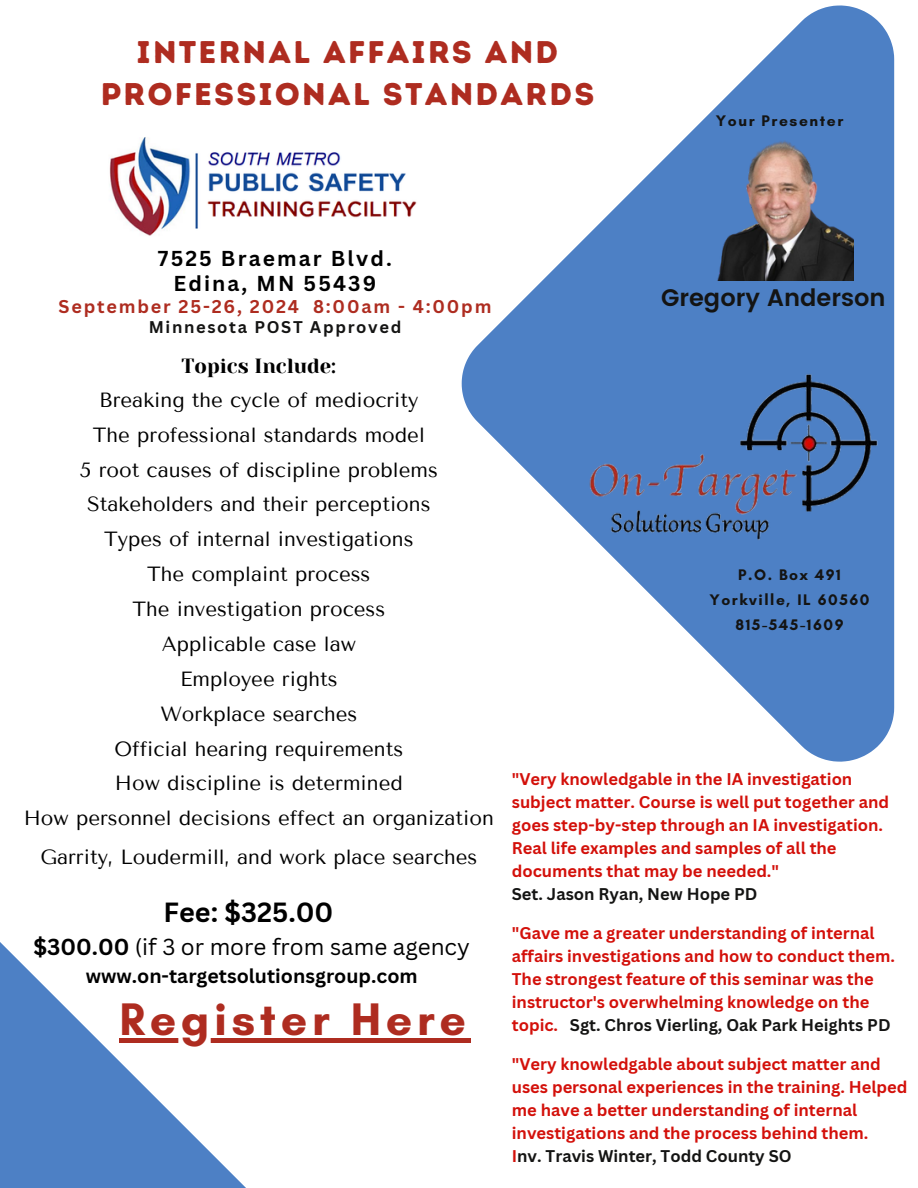
<style>
.page{position:relative;width:918px;height:1188px;background:#fff}
.page>*{position:absolute;margin:0;border:0;box-sizing:border-box;transform-origin:0 0}
.t1{font:700 46.5px "Glacial Indifference";letter-spacing:.1em;color:#ae2c20}
.t2{font:31.35px/41.7px "Intro Rust Base";letter-spacing:.07em;color:#ae2c20;text-align:center}
.t3{font:700 27px "Canva Sans";color:#000}
.t4{font:600 23.85px "Poppins";color:#141413}
.t5{font:22.5px "Canva Sans";color:#000}
.t6{font:700 21px/24.8px "Canva Sans";letter-spacing:.1em;color:#000;text-align:center}
.t7{font:20.4px/34.8px "Tenor Sans";color:#000;text-align:center}
.t8{font:700 19.5px "Canva Sans";color:#000}
.t9{font:700 18px "Canva Sans";letter-spacing:.1em;color:#ae2c20}
.t10{font:700 16.5px/23px "Canva Sans";color:#d3100a}
.t11{font:700 16.5px "Canva Sans";color:#141413}
.t12{font:700 16.5px "Canva Sans";letter-spacing:.1em;color:#141413}
.t13{font:700 15.6px/24.9px "Glacial Indifference";letter-spacing:.1em;color:#141413;text-align:center}
.s1{font-family:"Yeseva One"}
.s2{font-weight:700}
.s3{color:#141413}
</style>
<div class="page">
<svg style="left:462px;top:5px;width:432px;height:757px"></svg>
<svg style="left:0;top:942px;width:246px;height:246px;fill:#4d80c5"></svg>
<img style="left:713px;top:139px;width:140px;height:142px">
<img style="left:582px;top:370px;width:301px;height:179px">
<div style="left:119px;top:1038px;width:352px;height:5px;background:#ae2c20"></div>
<img style="left:109px;top:137px;width:308px;height:99px">
<p class="t2" style="left:101px;top:31px;width:495px">INTERNAL AFFAIRS AND<br>PROFESSIONAL STANDARDS</p>
<h5 class="t6" style="left:158px;top:245px;width:235px">7525 Braemar Blvd.<br>Edina, MN 55439</h5>
<h5 class="t9" style="left:59px;top:294px;width:434px">September 25-26, 2024 8:00am - 4:00pm</h5>
<h5 class="t12" style="left:149px;top:316px;width:254px">Minnesota POST Approved</h5>
<h5 class="t13" style="left:716px;top:108px;width:129px">Your Presenter</h5>
<h5 class="t4" style="left:661px;top:283px;width:226px">Gregory Anderson</h5>
<h3 class="t7" style="left:24px;top:349px;width:472px"><span class="s1">Topics Include:<br></span>Breaking the cycle of mediocrity<br>The professional standards model<br>5 root causes of discipline problems<br>Stakeholders and their perceptions<br>Types of internal investigations<br>The complaint process<br>The investigation process<br>Applicable case law<br>Employee rights<br>Workplace searches<br>Official hearing requirements<br>How discipline is determined<br>How personnel decisions effect an organization</h3>
<h3 class="t7" style="left:40px;top:839px;width:439px">Garrity, Loudermill, and work place searches</h3>
<h4 class="t3" style="left:164px;top:893px;width:171px">Fee: $325.00</h4>
<h4 class="t5" style="left:34px;top:931px;width:438px"><span class="s2">$300.00</span> (if 3 or more from same agency</h4>
<h4 class="t8" style="left:86px;top:962px;width:334px">www.on-targetsolutionsgroup.com</h4>
<p class="t1" style="left:119px;top:990px;width:348px">Register Here</p>
<h2 class="t13" style="left:709px;top:562px;width:162px">P.O. Box 491<br>Yorkville, IL 60560<br>815-545-1609</h2>
<p class="t10" style="left:512px;top:767px;width:379px">"Very knowledgable in the IA investigation subject matter. Course is well put together and goes step-by-step through an IA investigation.<br>Real life examples and samples of all the documents that may be needed."</p>
<p class="t11" style="left:512px;top:882px;width:247px">Set. Jason Ryan, New Hope PD</p>
<p class="t10" style="left:512px;top:921px;width:385px">"Gave me a greater understanding of internal affairs investigations and how to conduct them.<br>The strongest feature of this seminar was the instructor's overwhelming knowledge on the topic. <span class="s3">Sgt. Chros Vierling, Oak Park Heights PD</span></p>
<p class="t10" style="left:512px;top:1052px;width:397px">"Very knowledgable about subject matter and uses personal experiences in the training. Helped me have a better understanding of internal investigations and the process behind them.<br>I<span class="s3">nv. Travis Winter, Todd County SO</span></p>
</div>
